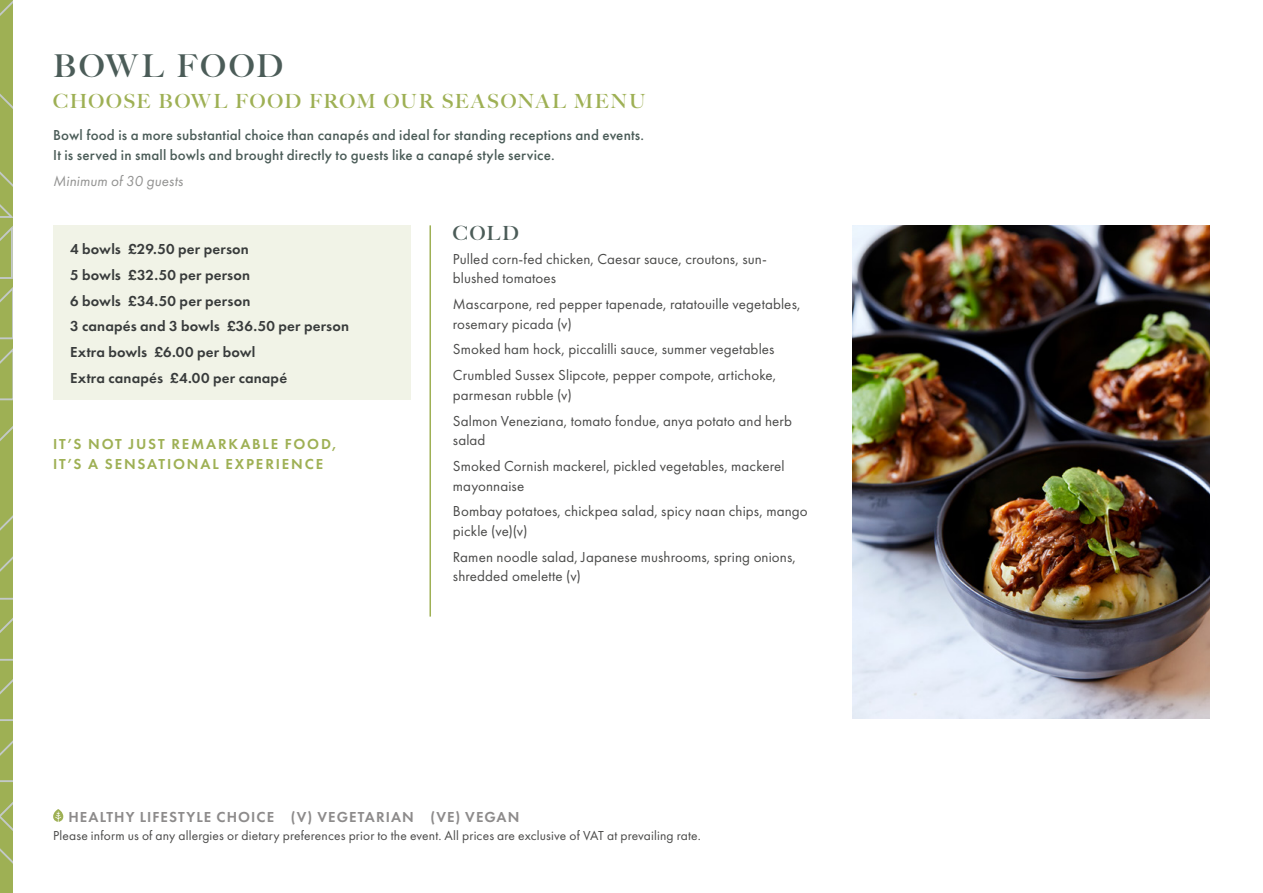
<style>
.page{position:relative;width:1263px;height:893px;background:#fff}
.page>*{position:absolute;margin:0;border:0;box-sizing:border-box;transform-origin:0 0}
.Lv1_Page_Heading{font:700 31.5px "Big Caslon FB";letter-spacing:.085em;color:#4b5c58}
.Lv2_Page_Heading{font:700 19.5px "Big Caslon FB";letter-spacing:.085em;color:#9eb054}
.Lv1_Subheading{font:700 19.5px "Big Caslon FB";color:#4b5c58}
.Body_Copy_1_space_after{font:15px/19.5px "Futura PT";letter-spacing:.01em;color:#4a4a49}
.Dish_1_space_after{font:500 15px/19.5px "Futura PT";letter-spacing:.01em;color:#4b5c58}
.Body_Copy_1_space_after-2{font:600 15px "Futura PT";letter-spacing:.01em;color:#383b3b}
.Lv2_Subheading{font:600 15px/19.5px "Futura PT";letter-spacing:.12em;color:#9eb054}
.t1{font:600 15px "Futura PT";letter-spacing:.075em;color:#8d8b8b}
.Body_Copy{font:600 15px "Futura PT";letter-spacing:.01em;color:#383b3b}
.Body_Copy-2{font:italic 15px "Futura PT";letter-spacing:.005em;color:#929291}
.t2{font:13.5px "Futura PT";letter-spacing:.01em;color:#4a4a49}
</style>
<div class="page">
<svg style="left:53px;top:809px;width:10px;height:13px"></svg>
<hr style="left:429px;top:225px;width:2px;height:392px;background:#9eb054">
<img style="left:853px;top:225px;width:357px;height:494px">
<div style="left:53px;top:225px;width:357px;height:175px;background:#f1f3e7"></div>
<svg style="left:0;top:0;width:13px;height:893px;background:#a0b15d"></svg>
<p class="Lv1_Page_Heading" style="left:53px;top:47px;width:231px">BOWL FOOD</p>
<p class="Lv2_Page_Heading" style="left:53px;top:90px;width:594px">CHOOSE BOWL FOOD FROM OUR SEASONAL MENU</p>
<p class="Dish_1_space_after" style="left:53px;top:125px;width:593px">Bowl food is a more substantial choice than canapés and ideal for standing receptions and events.<br>It is served in small bowls and brought directly to guests like a canapé style service.</p>
<p class="Body_Copy-2" style="left:53px;top:172px;width:131px">Minimum of 30 guests</p>
<p class="Lv1_Subheading" style="left:453px;top:222px;width:67px">COLD</p>
<p class="Body_Copy_1_space_after" style="left:453px;top:249px;width:316px">Pulled corn-fed chicken, Caesar sauce, croutons, sun&shy;blushed tomatoes</p>
<p class="Body_Copy_1_space_after" style="left:453px;top:294px;width:349px">Mascarpone, red pepper tapenade, ratatouille vegetables, rosemary picada (v)</p>
<p class="Body_Copy_1_space_after" style="left:453px;top:340px;width:323px">Smoked ham hock, piccalilli sauce, summer vegetables</p>
<p class="Body_Copy_1_space_after" style="left:453px;top:365px;width:325px">Crumbled Sussex Slipcote, pepper compote, artichoke, parmesan rubble (v)</p>
<p class="Body_Copy_1_space_after" style="left:453px;top:411px;width:341px">Salmon Veneziana, tomato fondue, anya potato and herb salad</p>
<p class="Body_Copy_1_space_after" style="left:453px;top:456px;width:333px">Smoked Cornish mackerel, pickled vegetables, mackerel mayonnaise</p>
<p class="Body_Copy_1_space_after" style="left:453px;top:502px;width:356px">Bombay potatoes, chickpea salad, spicy naan chips, mango pickle (ve)(v)</p>
<p class="Body_Copy_1_space_after" style="left:453px;top:547px;width:345px">Ramen noodle salad, Japanese mushrooms, spring onions, shredded omelette (v)</p>
<p class="Body_Copy_1_space_after-2" style="left:70px;top:239px;width:180px">4 bowls £29.50 per person</p>
<p class="Body_Copy_1_space_after-2" style="left:70px;top:265px;width:181px">5 bowls £32.50 per person</p>
<p class="Body_Copy_1_space_after-2" style="left:70px;top:291px;width:182px">6 bowls £34.50 per person</p>
<p class="Body_Copy_1_space_after-2" style="left:70px;top:317px;width:280px">3 canapés and 3 bowls £36.50 per person</p>
<p class="Body_Copy_1_space_after-2" style="left:70px;top:343px;width:187px">Extra bowls £6.00 per bowl</p>
<p class="Body_Copy" style="left:70px;top:369px;width:219px">Extra canapés £4.00 per canapé</p>
<p class="Lv2_Subheading" style="left:53px;top:434px;width:285px">IT’S NOT JUST REMARKABLE FOOD,<br>IT’S A SENSATIONAL EXPERIENCE</p>
<p class="t1" style="left:68px;top:807px;width:453px">HEALTHY LIFESTYLE CHOICE (V) VEGETARIAN (VE) VEGAN</p>
<p class="t2" style="left:53px;top:827px;width:649px">Please inform us of any allergies or dietary preferences prior to the event. All prices are exclusive of VAT at prevailing rate.</p>
</div>
